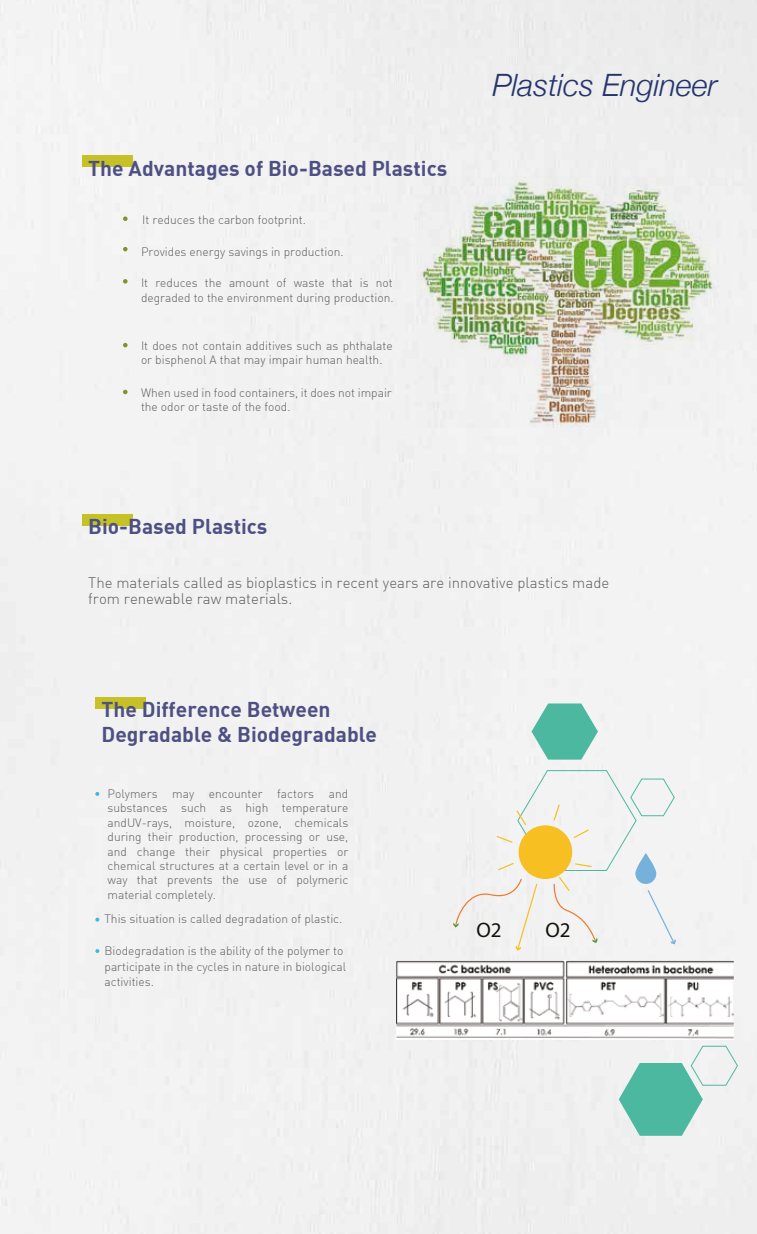
<style>
.page{position:relative;width:757px;height:1234px;background:#fff}
.page>*{position:absolute;margin:0;border:0;box-sizing:border-box;transform-origin:0 0}
.t1{font:italic 300 30.75px "Helvetica Neue";color:#25346d}
.t2{font:700 21px/25.2px "DI Nbek";color:#4e5084}
.t3{font:21px "Myriad Pro";color:#12110b}
.t4{font:300 15px/15.8px "DI Nbek";color:#5f5c5d}
.t5{font:300 12px/14.4px "DI Nbek";color:#5f5c5d}
</style>
<div class="page">
<div style="left:0;top:0;width:757px;height:1233px;background:#f1f1f1"></div>
<svg style="left:95px;top:791px;width:4px;height:4px"></svg>
<svg style="left:95px;top:917px;width:4px;height:4px"></svg>
<svg style="left:95px;top:948px;width:4px;height:4px"></svg>
<div style="left:95px;top:696px;width:50px;height:12px;background:#c6c127"></div>
<svg style="left:619px;top:1045px;width:119px;height:90px"></svg>
<img style="left:396px;top:960px;width:337px;height:79px">
<svg style="left:453px;top:769px;width:223px;height:181px"></svg>
<svg style="left:531px;top:703px;width:67px;height:56px"></svg>
<div style="left:82px;top:513px;width:50px;height:12px;background:#c6c127"></div>
<img style="left:416px;top:177px;width:303px;height:250px">
<svg style="left:123px;top:247px;width:5px;height:4px"></svg>
<svg style="left:123px;top:279px;width:5px;height:4px"></svg>
<svg style="left:123px;top:343px;width:5px;height:4px"></svg>
<svg style="left:123px;top:389px;width:5px;height:5px"></svg>
<svg style="left:123px;top:216px;width:5px;height:5px"></svg>
<div style="left:82px;top:155px;width:50px;height:12px;background:#c6c127"></div>
<h2 class="t2" style="left:88px;top:154px;width:360px">The Advantages of Bio-Based Plastics</h2>
<p class="t5" style="left:142px;top:213px;width:165px">It reduces the carbon footprint.</p>
<p class="t5" style="left:141px;top:244px;width:204px">Provides energy savings in production.</p>
<p class="t5" style="left:141px;top:275px;width:254px">It reduces the amount of waste that is not degraded to the environment during production.</p>
<p class="t5" style="left:141px;top:338px;width:253px">It does not contain additives such as phthalate or bisphenol A that may impair human health.</p>
<p class="t5" style="left:141px;top:385px;width:252px">When used in food containers, it does not impair the odor or taste of the food.</p>
<h2 class="t2" style="left:88px;top:513px;width:181px">Bio-Based Plastics</h2>
<h1 class="t1" style="left:492px;top:67px;width:226px">Plastics Engineer</h1>
<p class="t4" style="left:88px;top:574px;width:522px">The materials called as bioplastics in recent years are innovative plastics made from renewable raw materials.</p>
<h2 class="t2" style="left:102px;top:696px;width:277px">The Difference Between<br>Degradable &amp; Biodegradable</h2>
<p class="t5" style="left:108px;top:786px;width:242px;text-align:justify">Polymers may encounter factors and substances such as high temperature andUV-rays, moisture, ozone, chemicals during their production, processing or use, and change their physical properties or chemical structures at a certain level or in a way that prevents the use of polymeric material completely.</p>
<p class="t5" style="left:105px;top:911px;width:239px">This situation is called degradation of plastic.</p>
<p class="t5" style="left:105px;top:942px;width:243px;line-height:15.8px">Biodegradation is the ability of the polymer to participate in the cycles in nature in biological activities.</p>
<h2 class="t3" style="left:476px;top:918px;width:27px">O2</h2>
<h2 class="t3" style="left:545px;top:918px;width:27px">O2</h2>
</div>
